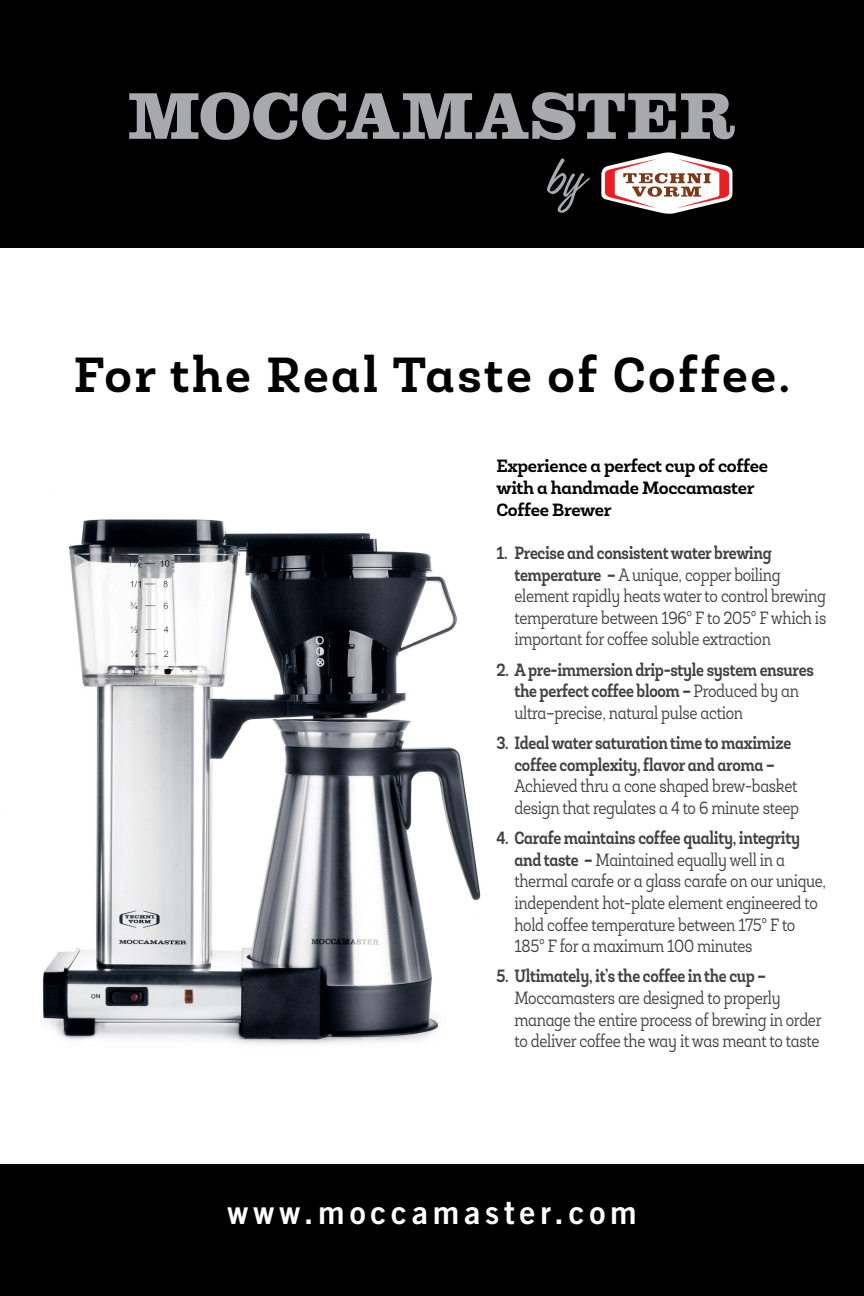
<style>
.page{position:relative;width:864px;height:1296px;background:#fff}
.page>*{position:absolute;margin:0;border:0;box-sizing:border-box;transform-origin:0 0}
.t1{font:700 50px "Roble Alt";letter-spacing:.05em;color:#000}
.t2{font:32px "Trade Gothic Bold Two";letter-spacing:.15em;color:#fff}
.t3{font:18px/21.6px "Roble Alt";letter-spacing:-.02em;color:#414042;scale:.85 1}
.t4{font:700 18px/21.6px "Roble Alt";letter-spacing:-.02em;color:#414042;scale:.85 1}
.t5{font:700 18px/21.6px "Roble Alt";letter-spacing:-.02em;color:#000}
.s1{font-weight:700}
.s2{font-weight:400}
</style>
<div class="page">
<div style="left:0;top:0;width:864px;height:248px;background:#000"></div>
<div style="left:0;top:1165px;width:864px;height:131px;background:#000"></div>
<svg style="left:129px;top:92px;width:606px;height:48px"></svg>
<svg style="left:601px;top:152px;width:131px;height:62px"></svg>
<svg style="left:547px;top:158px;width:43px;height:55px"></svg>
<img style="left:43px;top:519px;width:438px;height:525px">
<h1 class="t1" style="left:74px;top:344px;width:718px">For the Real Taste of Coffee.</h1>
<p class="t5" style="left:496px;top:456px;width:273px">Experience a perfect cup of coffee with a handmade Moccamaster<br>Coffee Brewer</p>
<p class="t3" style="left:514px;top:542px;width:368px;text-indent:-18px"><span class="s1">1. Precise and consistent water brewing temperature –</span> A unique, copper boiling element rapidly heats water to control brewing temperature between 196º F to 205º F which is important for coffee soluble extraction</p>
<p class="t4" style="left:514px;top:659px;width:354px;text-indent:-18px">2. A pre-immersion drip-style system ensures the perfect coffee bloom – <span class="s2">Produced by an ultra–precise, natural pulse action</span></p>
<p class="t4" style="left:496px;top:732px;width:348px;text-align:center">3. Ideal water saturation time to maximize coffee complexity, flavor and aroma –</p>
<p class="t3" style="left:514px;top:776px;width:336px">Achieved thru a cone shaped brew-basket design that regulates a 4 to 6 minute steep</p>
<p class="t3" style="left:514px;top:827px;width:368px;text-indent:-18px"><span class="s1">4. Carafe maintains coffee quality, integrity and taste –</span> Maintained equally well in a thermal carafe or a glass carafe on our unique, independent hot-plate element engineered to hold coffee temperature between 175º F to 185º F for a maximum 100 minutes</p>
<p class="t4" style="left:496px;top:966px;width:319px">5. Ultimately, it’s the coffee in the cup –</p>
<p class="t3" style="left:514px;top:987px;width:363px">Moccamasters are designed to properly manage the entire process of brewing in order to deliver coffee the way it was meant to taste</p>
<h2 class="t2" style="left:227px;top:1193px;width:411px">www.moccamaster.com</h2>
</div>
